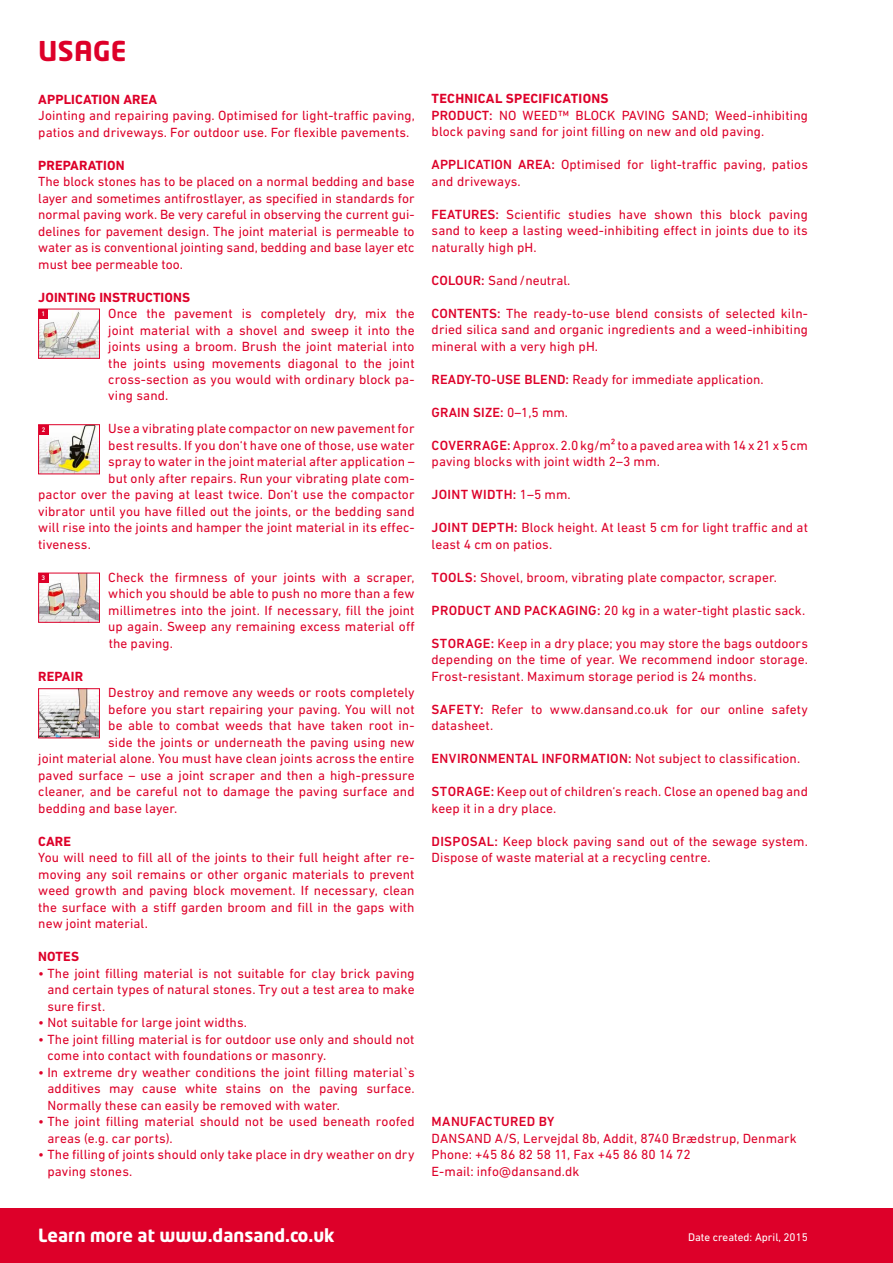
<style>
.page{position:relative;width:893px;height:1263px;background:#fff}
.page>*{position:absolute;margin:0;border:0;box-sizing:border-box;transform-origin:0 0}
.t1{font:700 27px "Neo Tech Alt";letter-spacing:.01em;color:#dd0029}
.t2{font:700 18px "Neo Tech Alt";color:#fff}
.t3{font:13.5px/16.5px "DIN Next LT Pro";letter-spacing:.005em;color:#dd0029}
.t4{font:700 13.5px "DIN Next LT Pro";letter-spacing:.01em;color:#dd0029}
.t5{font:500 13.5px "DIN Next LT Pro";letter-spacing:.02em;color:#dd0029}
.t6{font:11.25px "DIN Next LT Pro";color:#fff}
.t7{font:500 6.75px "DIN Next LT Pro";color:#fff}
.s1{font-weight:700}
.s2{font-weight:500}
.s3{font-weight:400}
</style>
<div class="page">
<div style="left:0;top:1209px;width:893px;height:54px;background:#dd0029"></div>
<img style="left:40px;top:311px;width:58px;height:46px">
<div style="left:38px;top:309px;width:62px;height:50px;border:1px solid #dd0029"></div>
<div style="left:39px;top:309px;width:9px;height:10px;background:#dd0029"></div>
<img style="left:40px;top:426px;width:58px;height:46px">
<div style="left:38px;top:424px;width:62px;height:50px;border:1px solid #dd0029"></div>
<div style="left:39px;top:425px;width:9px;height:9px;background:#dd0029"></div>
<img style="left:40px;top:575px;width:58px;height:46px">
<div style="left:38px;top:573px;width:62px;height:50px;border:1px solid #dd0029"></div>
<div style="left:39px;top:573px;width:9px;height:10px;background:#dd0029"></div>
<img style="left:40px;top:690px;width:58px;height:46px">
<div style="left:38px;top:688px;width:62px;height:50px;border:1px solid #dd0029"></div>
<h1 class="t1" style="left:38px;top:34px;width:90px">USAGE</h1>
<p class="t4" style="left:38px;top:91px;width:121px">APPLICATION AREA</p>
<p class="t3" style="left:38px;top:107px;width:378px">Jointing and repairing paving. Optimised for light-traffic paving, patios and driveways. For outdoor use. For flexible pavements.</p>
<p class="t4" style="left:38px;top:157px;width:88px">PREPARATION</p>
<p class="t3" style="left:38px;top:173px;width:378px;text-align:justify">The block stones has to be placed on a normal bedding and base layer and sometimes antifrostlayer, as specified in standards for normal paving work. Be very careful in observing the current gui&shy;delines for pavement design. The joint material is permeable to water as is conventional jointing sand, bedding and base layer etc must bee permeable too.</p>
<p class="t4" style="left:38px;top:289px;width:153px">JOINTING INSTRUCTIONS</p>
<p class="t3" style="left:108px;top:305px;width:308px;text-align:justify">Once the pavement is completely dry, mix the joint material with a shovel and sweep it into the joints using a broom. Brush the joint material into the joints using movements diagonal to the joint cross-section as you would with ordinary block pa&shy;ving sand.</p>
<p class="t3" style="left:108px;top:420px;width:308px">Use a vibrating plate compactor on new pavement for</p>
<p class="t3" style="left:108px;top:437px;width:308px">best results. If you don‘t have one of those, use water</p>
<p class="t3" style="left:108px;top:453px;width:308px">spray to water in the joint material after application –</p>
<p class="t3" style="left:108px;top:470px;width:308px">but only after repairs. Run your vibrating plate com-</p>
<p class="t3" style="left:38px;top:486px;width:378px">pactor over the paving at least twice. Don‘t use the compactor</p>
<p class="t3" style="left:38px;top:503px;width:378px">vibrator until you have filled out the joints, or the bedding sand</p>
<p class="t3" style="left:38px;top:519px;width:378px">will rise into the joints and hamper the joint material in its effec-</p>
<p class="t3" style="left:38px;top:536px;width:54px">tiveness.</p>
<p class="t3" style="left:108px;top:569px;width:308px;text-align:justify">Check the firmness of your joints with a scraper, which you should be able to push no more than a few millimetres into the joint. If necessary, fill the joint up again. Sweep any remaining excess material off the paving.</p>
<p class="t4" style="left:38px;top:668px;width:46px">REPAIR</p>
<p class="t3" style="left:108px;top:684px;width:308px">Destroy and remove any weeds or roots completely</p>
<p class="t3" style="left:108px;top:701px;width:308px">before you start repairing your paving. You will not</p>
<p class="t3" style="left:108px;top:717px;width:308px">be able to combat weeds that have taken root in-</p>
<p class="t3" style="left:108px;top:734px;width:308px">side the joints or underneath the paving using new</p>
<p class="t3" style="left:38px;top:750px;width:378px">joint material alone. You must have clean joints across the entire</p>
<p class="t3" style="left:38px;top:767px;width:378px">paved surface – use a joint scraper and then a high-pressure</p>
<p class="t3" style="left:38px;top:783px;width:378px">cleaner, and be careful not to damage the paving surface and</p>
<p class="t3" style="left:38px;top:800px;width:141px">bedding and base layer.</p>
<p class="t4" style="left:38px;top:833px;width:34px">CARE</p>
<p class="t3" style="left:38px;top:849px;width:378px;text-align:justify">You will need to fill all of the joints to their full height after re&shy;moving any soil remains or other organic materials to prevent weed growth and paving block movement. If necessary, clean the surface with a stiff garden broom and fill in the gaps with new joint material.</p>
<p class="t4" style="left:38px;top:949px;width:42px">NOTES</p>
<p class="t3" style="left:47px;top:965px;width:369px;text-align:justify;text-indent:-9px">• The joint filling material is not suitable for clay brick paving and certain types of natural stones. Try out a test area to make sure first.</p>
<p class="t3" style="left:38px;top:1014px;width:210px">• Not suitable for large joint widths.</p>
<p class="t3" style="left:47px;top:1031px;width:369px;text-indent:-9px">• The joint filling material is for outdoor use only and should not come into contact with foundations or masonry.</p>
<p class="t3" style="left:47px;top:1064px;width:369px;text-align:justify;text-indent:-9px">• In extreme dry weather conditions the joint filling material`s additives may cause white stains on the paving surface.<br>Normally these can easily be removed with water.</p>
<p class="t3" style="left:47px;top:1113px;width:369px;text-indent:-9px">• The joint filling material should not be used beneath roofed areas (e.g. car ports).</p>
<p class="t3" style="left:47px;top:1146px;width:369px;text-indent:-9px">• The filling of joints should only take place in dry weather on dry paving stones.</p>
<p class="t7" style="left:42px;top:310px;width:5px">1</p>
<p class="t7" style="left:42px;top:426px;width:5px">2</p>
<p class="t7" style="left:41px;top:574px;width:5px">3</p>
<p class="t3" style="left:432px;top:90px;width:378px"><span class="s1">TECHNICAL SPECIFICATIONS<br></span><span class="s2">PRODUCT:</span> NO WEED™ BLOCK PAVING SAND; Weed-inhibiting block paving sand for joint filling on new and old paving.</p>
<p class="t3" style="left:432px;top:156px;width:378px"><span class="s2">APPLICATION AREA:</span> Optimised for light-traffic paving, patios and driveways.</p>
<p class="t3" style="left:432px;top:206px;width:378px;text-align:justify"><span class="s2">FEATURES:</span> Scientific studies have shown this block paving sand to keep a lasting weed-inhibiting effect in joints due to its naturally high pH.</p>
<p class="t3" style="left:432px;top:272px;width:140px"><span class="s2">COLOUR:</span> Sand/neutral.</p>
<p class="t3" style="left:432px;top:305px;width:378px;text-align:justify"><span class="s2">CONTENTS:</span> The ready-to-use blend consists of selected kiln&shy;dried silica sand and organic ingredients and a weed-inhibiting mineral with a very high pH.</p>
<p class="t3" style="left:432px;top:371px;width:334px"><span class="s2">READY-TO-USE BLEND:</span> Ready for immediate application.</p>
<p class="t5" style="left:432px;top:404px;width:138px">GRAIN SIZE: <span class="s3">0–1,5 mm.</span></p>
<p class="t3" style="left:432px;top:437px;width:378px"><span class="s2">COVERRAGE:</span> Approx. 2.0 kg/m² to a paved area with 14 x 21 x 5cm paving blocks with joint width 2–3 mm.</p>
<p class="t5" style="left:432px;top:487px;width:140px">JOINT WIDTH: <span class="s3">1–5 mm.</span></p>
<p class="t3" style="left:432px;top:519px;width:378px"><span class="s2">JOINT DEPTH:</span> Block height. At least 5 cm for light traffic and at least 4 cm on patios.</p>
<p class="t3" style="left:432px;top:569px;width:347px"><span class="s2">TOOLS:</span> Shovel, broom, vibrating plate compactor, scraper.</p>
<p class="t3" style="left:432px;top:602px;width:375px"><span class="s2">PRODUCT AND PACKAGING:</span> 20 kg in a water-tight plastic sack.</p>
<p class="t3" style="left:432px;top:635px;width:378px;text-align:justify"><span class="s2">STORAGE:</span> Keep in a dry place; you may store the bags outdoors depending on the time of year. We recommend indoor storage.<br>Frost-resistant. Maximum storage period is 24 months.</p>
<p class="t3" style="left:432px;top:701px;width:378px"><span class="s2">SAFETY:</span> Refer to www.dansand.co.uk for our online safety datasheet.</p>
<p class="t3" style="left:432px;top:750px;width:370px"><span class="s2">ENVIRONMENTAL INFORMATION:</span> Not subject to classification.</p>
<p class="t3" style="left:432px;top:783px;width:378px"><span class="s2">STORAGE:</span> Keep out of children‘s reach. Close an opened bag and keep it in a dry place.</p>
<p class="t3" style="left:432px;top:833px;width:378px"><span class="s2">DISPOSAL:</span> Keep block paving sand out of the sewage system.<br>Dispose of waste material at a recycling centre.</p>
<p class="t5" style="left:432px;top:1114px;width:124px">MANUFACTURED BY</p>
<p class="t3" style="left:432px;top:1130px;width:367px">DANSAND A/S, Lervejdal 8b, Addit, 8740 Brædstrup, Denmark<br>Phone: +45 86 82 58 11, Fax +45 86 80 14 72<br>E-mail: info@dansand.dk</p>
<h2 class="t2" style="left:38px;top:1224px;width:298px">Learn more at www.dansand.co.uk</h2>
<p class="t6" style="left:688px;top:1230px;width:121px">Date created: April, 2015</p>
</div>
